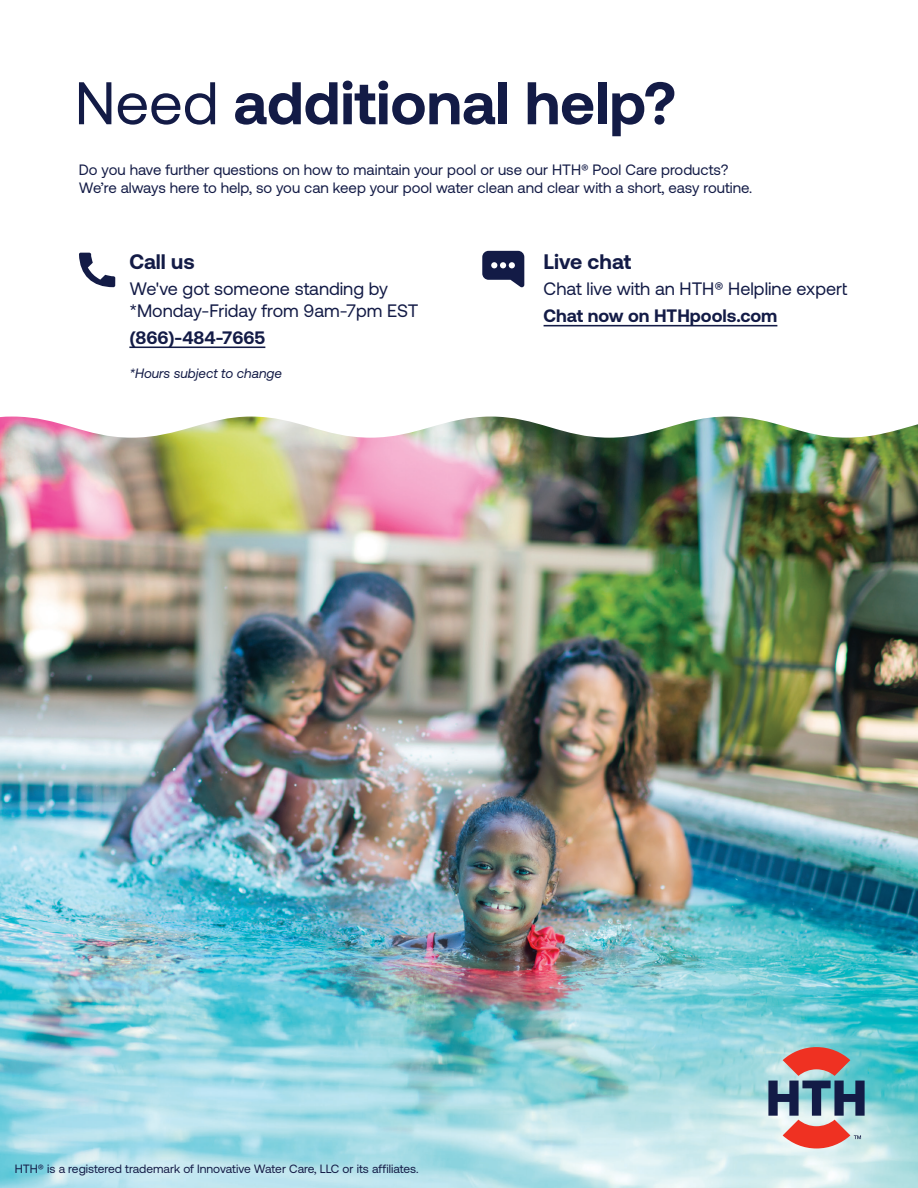
<style>
.page{position:relative;width:918px;height:1188px;background:#fff}
.page>*{position:absolute;margin:0;border:0;box-sizing:border-box;transform-origin:0 0}
.t1{font:700 60px "Aeonik";color:#131b46}
.t2{font:700 21px "Aeonik";color:#131b46}
.t3{font:18px/21.6px "Aeonik";color:#131b46}
.t4{font:700 18px "Aeonik";color:#131b46}
.t5{font:15px/18px "Aeonik";color:#131b46}
.t6{font:italic 13.5px "Aeonik";color:#131b46}
.t7{font:12px "Aeonik";color:#131b46}
.s1{font-weight:400}
</style>
<div class="page">
<img style="left:0;top:417px;width:918px;height:771px">
<svg style="left:768px;top:1047px;width:97px;height:101px;background:#a18b91"></svg>
<svg style="left:482px;top:251px;width:42px;height:37px"></svg>
<svg style="left:79px;top:253px;width:36px;height:34px"></svg>
<hr style="left:544px;top:325px;width:233px;height:1px;background:#131b46">
<hr style="left:129px;top:347px;width:136px;height:1px;background:#131b46">
<h1 class="t1" style="left:75px;top:69px;width:603px"><span class="s1">Need</span> additional help?</h1>
<p class="t5" style="left:79px;top:161px;width:675px">Do you have further questions on how to maintain your pool or use our HTH® Pool Care products?<br>We’re always here to help, so you can keep your pool water clean and clear with a short, easy routine.</p>
<h2 class="t2" style="left:129px;top:249px;width:67px">Call us</h2>
<p class="t3" style="left:129px;top:278px;width:290px">We've got someone standing by *Monday-Friday from 9am-7pm EST</p>
<p class="t4" style="left:129px;top:327px;width:137px">(866)-484-7665</p>
<p class="t6" style="left:129px;top:366px;width:154px">*Hours subject to change</p>
<h2 class="t2" style="left:544px;top:249px;width:89px">Live chat</h2>
<p class="t3" style="left:544px;top:278px;width:305px">Chat live with an HTH® Helpline expert</p>
<p class="t4" style="left:544px;top:305px;width:235px">Chat now on HTHpools.com</p>
<p class="t7" style="left:15px;top:1162px;width:405px">HTH® is a registered trademark of Innovative Water Care, LLC or its affiliates.</p>
</div>
